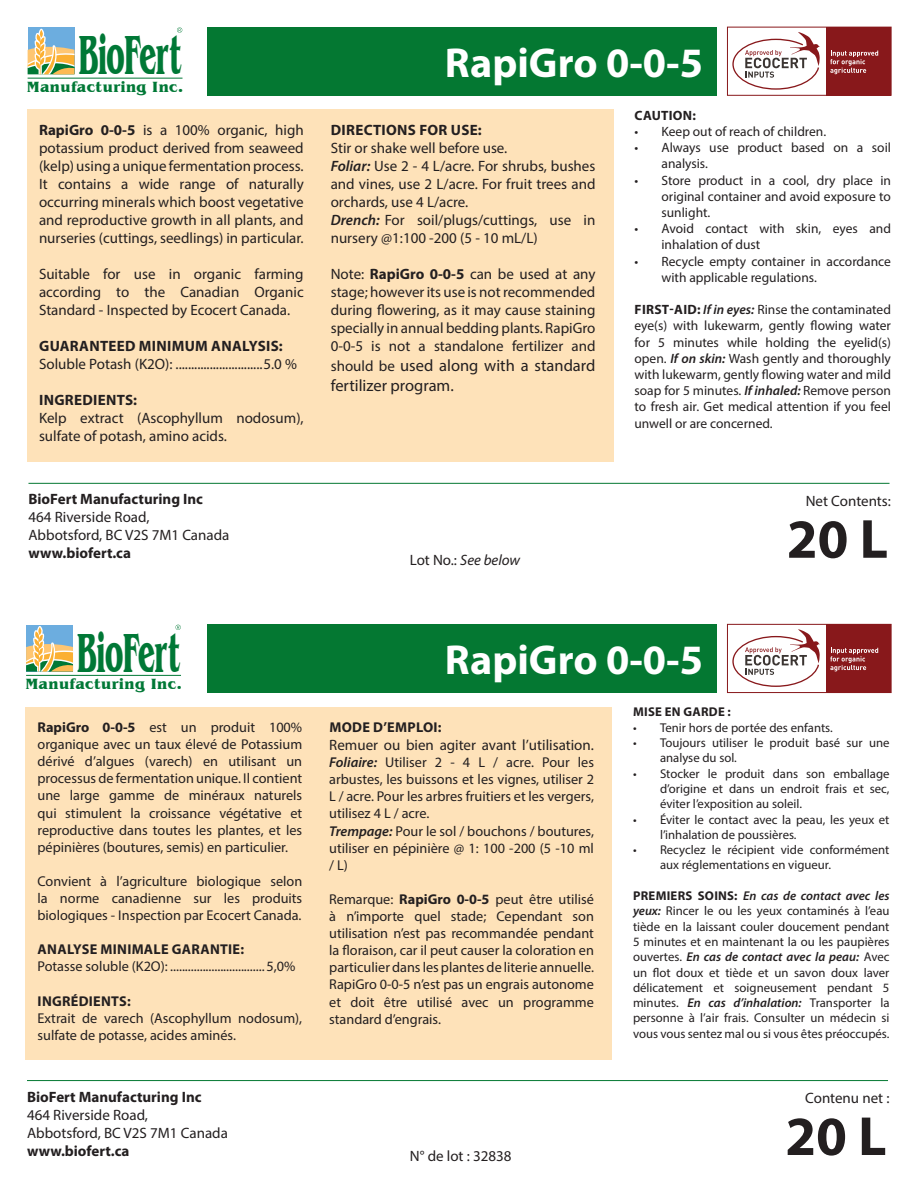
<style>
.page{position:relative;width:918px;height:1188px;background:#fff}
.page>*{position:absolute;margin:0;border:0;box-sizing:border-box;transform-origin:0 0}
.t1{font:700 56.55px "Benguiat IT Cby BT";letter-spacing:-.025em;color:#007836;scale:.49 1}
.t2{font:700 55.5px "Myriad Pro";color:#231f20}
.t3{font:700 42px "Myriad Pro";color:#fff}
.t4{font:16.5px/19.8px "Myriad Pro";color:#231f20}
.t5{font:700 15.15px "Benguiat IT Cby BT";letter-spacing:.03em;color:#007836}
.t6{font:15px/18px "Myriad Pro";color:#231f20;text-align:justify}
.t7{font:700 15px "Myriad Pro";letter-spacing:.01em;color:#231f20}
.t8{font:italic 15px "Myriad Pro";color:#231f20}
.t9{font:14.25px/17.1px "Myriad Pro";color:#231f20;text-align:justify}
.t10{font:700 14.25px "Myriad Pro";letter-spacing:.02em;color:#231f20}
.t11{font:13.5px/16.2px "Myriad Pro";color:#231f20}
.t12{font:700 13.5px "Myriad Pro";letter-spacing:.02em;color:#231f20}
.t13{font:12.75px/15.3px "Myriad Pro";color:#231f20}
.t14{font:700 12.75px "Myriad Pro";letter-spacing:.02em;color:#231f20}
.s1{font-weight:700}
.s2{font-weight:600;font-style:italic}
.s3{font-size:15px}
.s4{font-style:normal}
</style>
<div class="page">
<div style="left:28px;top:28px;width:47px;height:46px;background:#6caddf"></div>
<hr style="left:28px;top:78px;width:155px;height:1px;background:#007836">
<svg style="left:177px;top:27px;width:5px;height:6px"></svg>
<svg style="left:28px;top:29px;width:47px;height:45px"></svg>
<div style="left:207px;top:27px;width:510px;height:68px;background:#047832"></div>
<hr style="left:28px;top:483px;width:862px;height:1px;background:#047832">
<div style="left:27px;top:110px;width:586px;height:352px;background:#fee2b9"></div>
<div style="left:26px;top:625px;width:47px;height:46px;background:#6caddf"></div>
<hr style="left:26px;top:675px;width:155px;height:1px;background:#007836">
<svg style="left:175px;top:625px;width:6px;height:5px"></svg>
<svg style="left:26px;top:626px;width:47px;height:46px"></svg>
<div style="left:207px;top:624px;width:510px;height:69px;background:#047832"></div>
<hr style="left:27px;top:1080px;width:861px;height:1px;background:#047832">
<div style="left:26px;top:707px;width:586px;height:352px;background:#fee2b9"></div>
<div style="left:727px;top:27px;width:164px;height:69px;border:1px solid #88181b"></div>
<div style="left:826px;top:27px;width:65px;height:68px;background:#88181b"></div>
<svg style="left:732px;top:32px;width:88px;height:58px"></svg>
<svg style="left:830px;top:51px;width:48px;height:23px"></svg>
<div style="left:727px;top:624px;width:164px;height:69px;border:1px solid #88181b"></div>
<div style="left:826px;top:624px;width:65px;height:69px;background:#88181b"></div>
<svg style="left:732px;top:629px;width:88px;height:58px"></svg>
<svg style="left:830px;top:648px;width:48px;height:23px"></svg>
<p class="t1" style="left:78px;top:20px;width:213px">BioFert</p>
<p class="t5" style="left:27px;top:77px;width:158px">Manufacturing Inc.</p>
<p class="t6" style="left:39px;top:121px;width:266px"><span class="s1">RapiGro 0-0-5</span> is a 100% organic, high potassium product derived from seaweed (kelp) using a unique fermentation process.<br>It contains a wide range of naturally occurring minerals which boost vegetative and reproductive growth in all plants, and nurseries (cuttings, seedlings) in particular.</p>
<p class="t6" style="left:39px;top:265px;width:266px">Suitable for use in organic farming according to the Canadian Organic Standard - Inspected by Ecocert Canada.</p>
<p class="t7" style="left:39px;top:337px;width:245px">GUARANTEED MINIMUM ANALYSIS:</p>
<p class="t6" style="left:39px;top:355px;width:260px">Soluble Potash (K2O): ............................5.0 %</p>
<p class="t7" style="left:39px;top:391px;width:100px">INGREDIENTS:</p>
<p class="t6" style="left:39px;top:409px;width:266px">Kelp extract (Ascophyllum nodosum), sulfate of potash, amino acids.</p>
<p class="t7" style="left:28px;top:490px;width:176px">BioFert Manufacturing Inc</p>
<p class="t6" style="left:28px;top:508px;width:123px">464 Riverside Road,</p>
<p class="t6" style="left:28px;top:526px;width:202px">Abbotsford, BC V2S 7M1 Canada</p>
<p class="t7" style="left:28px;top:544px;width:104px">www.biofert.ca</p>
<p class="t3" style="left:445px;top:35px;width:260px">RapiGro 0-0-5</p>
<p class="t7" style="left:331px;top:121px;width:152px">DIRECTIONS FOR USE:</p>
<p class="t6" style="left:331px;top:139px;width:178px">Stir or shake well before use.</p>
<p class="t6" style="left:331px;top:157px;width:266px"><span class="s2">Foliar:</span> Use 2 - 4 L/acre. For shrubs, bushes and vines, use 2 L/acre. For fruit trees and orchards, use 4 L/acre.</p>
<p class="t6" style="left:331px;top:211px;width:266px"><span class="s2">Drench:</span> For soil/plugs/cuttings, use in nursery @1:100 -200 (5 - 10 mL/L)</p>
<p class="t6" style="left:331px;top:265px;width:266px">Note: <span class="s1">RapiGro 0-0-5</span> can be used at any stage; however its use is not recommended during flowering, as it may cause staining specially in annual bedding plants. RapiGro 0-0-5 is not a standalone fertilizer and</p>
<p class="t4" style="left:331px;top:355px;width:266px"><span class="s3">should be</span> used along with a standard fertilizer program.</p>
<p class="t8" style="left:410px;top:551px;width:112px"><span class="s4">Lot No.:</span> See below</p>
<p class="t12" style="left:635px;top:106px;width:63px">CAUTION:</p>
<p class="t11" style="left:634px;top:123px;width:193px">• Keep out of reach of children.</p>
<p class="t11" style="left:662px;top:139px;width:231px;text-indent:-27px">• Always use product based on a soil analysis.</p>
<p class="t11" style="left:662px;top:172px;width:231px;text-align:justify;text-indent:-27px">• Store product in a cool, dry place in original container and avoid exposure to sunlight.</p>
<p class="t11" style="left:662px;top:220px;width:231px;text-indent:-27px">• Avoid contact with skin, eyes and inhalation of dust</p>
<p class="t11" style="left:662px;top:253px;width:231px;text-indent:-27px">• Recycle empty container in accordance with applicable regulations.</p>
<p class="t11" style="left:634px;top:301px;width:258px;text-align:justify"><span class="s1">FIRST-AID:</span> <span class="s2">If in eyes:</span> Rinse the contaminated eye(s) with lukewarm, gently flowing water for 5 minutes while holding the eyelid(s) open. <span class="s2">If on skin:</span> Wash gently and thoroughly with lukewarm, gently flowing water and mild soap for 5 minutes. <span class="s2">If inhaled:</span> Remove person to fresh air. Get medical attention if you feel unwell or are concerned.</p>
<p class="t6" style="left:806px;top:492px;width:87px">Net Contents:</p>
<p class="t2" style="left:787px;top:503px;width:103px">20 L</p>
<p class="t1" style="left:77px;top:617px;width:213px">BioFert</p>
<p class="t5" style="left:26px;top:674px;width:158px">Manufacturing Inc.</p>
<p class="t9" style="left:38px;top:719px;width:266px"><span class="s1">RapiGro 0-0-5</span> est un produit 100% organique avec un taux élevé de Potassium dérivé d’algues (varech) en utilisant un processus de fermentation unique. Il contient une large gamme de minéraux naturels qui stimulent la croissance végétative et reproductive dans toutes les plantes, et les pépinières (boutures, semis) en particulier.</p>
<p class="t9" style="left:38px;top:872px;width:266px">Convient à l’agriculture biologique selon la norme canadienne sur les produits biologiques - Inspection par Ecocert Canada.</p>
<p class="t10" style="left:38px;top:940px;width:208px">ANALYSE MINIMALE GARANTIE:</p>
<p class="t9" style="left:38px;top:958px;width:260px">Potasse soluble (K2O): ................................ 5,0%</p>
<p class="t10" style="left:38px;top:992px;width:95px">INGRÉDIENTS:</p>
<p class="t9" style="left:38px;top:1009px;width:266px">Extrait de varech (Ascophyllum nodosum), sulfate de potasse, acides aminés.</p>
<p class="t7" style="left:27px;top:1087px;width:176px">BioFert Manufacturing Inc</p>
<p class="t6" style="left:27px;top:1105px;width:123px">464 Riverside Road,</p>
<p class="t6" style="left:27px;top:1123px;width:202px">Abbotsford, BC V2S 7M1 Canada</p>
<p class="t7" style="left:27px;top:1141px;width:104px">www.biofert.ca</p>
<p class="t3" style="left:445px;top:633px;width:260px">RapiGro 0-0-5</p>
<p class="t10" style="left:329px;top:718px;width:114px">MODE D’EMPLOI:</p>
<p class="t6" style="left:329px;top:736px;width:266px">Remuer ou bien agiter avant l’utilisation.</p>
<p class="t9" style="left:329px;top:754px;width:266px"><span class="s2">Foliaire:</span> Utiliser 2 - 4 L / acre. Pour les arbustes, les buissons et les vignes, utiliser 2<br>L / acre. Pour les arbres fruitiers et les vergers, utilisez 4 L / acre.</p>
<p class="t9" style="left:329px;top:822px;width:266px"><span class="s2">Trempage:</span> Pour le sol / bouchons / boutures, utiliser en pépinière @ 1: 100 -200 (5 -10 ml / L)</p>
<p class="t9" style="left:329px;top:890px;width:266px">Remarque: <span class="s1">RapiGro 0-0-5</span> peut être utilisé à n’importe quel stade; Cependant son utilisation n’est pas recommandée pendant la floraison, car il peut causer la coloration en particulier dans les plantes de literie annuelle.<br>RapiGro 0-0-5 n’est pas un engrais autonome et doit être utilisé avec un programme standard d’engrais.</p>
<p class="t6" style="left:410px;top:1147px;width:103px">N° de lot : 32838</p>
<p class="t14" style="left:633px;top:704px;width:99px">MISE EN GARDE :</p>
<p class="t13" style="left:633px;top:720px;width:201px">• Tenir hors de portée des enfants.</p>
<p class="t13" style="left:660px;top:735px;width:231px;text-indent:-27px">• Toujours utiliser le produit basé sur une analyse du sol.</p>
<p class="t13" style="left:660px;top:766px;width:231px;text-align:justify;text-indent:-27px">• Stocker le produit dans son emballage d’origine et dans un endroit frais et sec, éviter l’exposition au soleil.</p>
<p class="t13" style="left:660px;top:811px;width:231px;text-indent:-27px">• Éviter le contact avec la peau, les yeux et l’inhalation de poussières.</p>
<p class="t13" style="left:660px;top:842px;width:231px;text-indent:-27px">• Recyclez le récipient vide conformément aux réglementations en vigueur.</p>
<p class="t13" style="left:633px;top:888px;width:258px;text-align:justify"><span class="s1">PREMIERS SOINS:</span> <span class="s2">En cas de contact avec les yeux:</span> Rincer le ou les yeux contaminés à l’eau tiède en la laissant couler doucement pendant 5 minutes et en maintenant la ou les paupières ouvertes. <span class="s2">En cas de contact avec la peau:</span> Avec un flot doux et tiède et un savon doux laver délicatement et soigneusement pendant 5 minutes. <span class="s2">En cas d’inhalation:</span> Transporter la personne à l’air frais. Consulter un médecin si vous vous sentez mal ou si vous êtes préoccupés.</p>
<p class="t6" style="left:805px;top:1089px;width:86px">Contenu net :</p>
<p class="t2" style="left:785px;top:1100px;width:103px">20 L</p>
</div>
